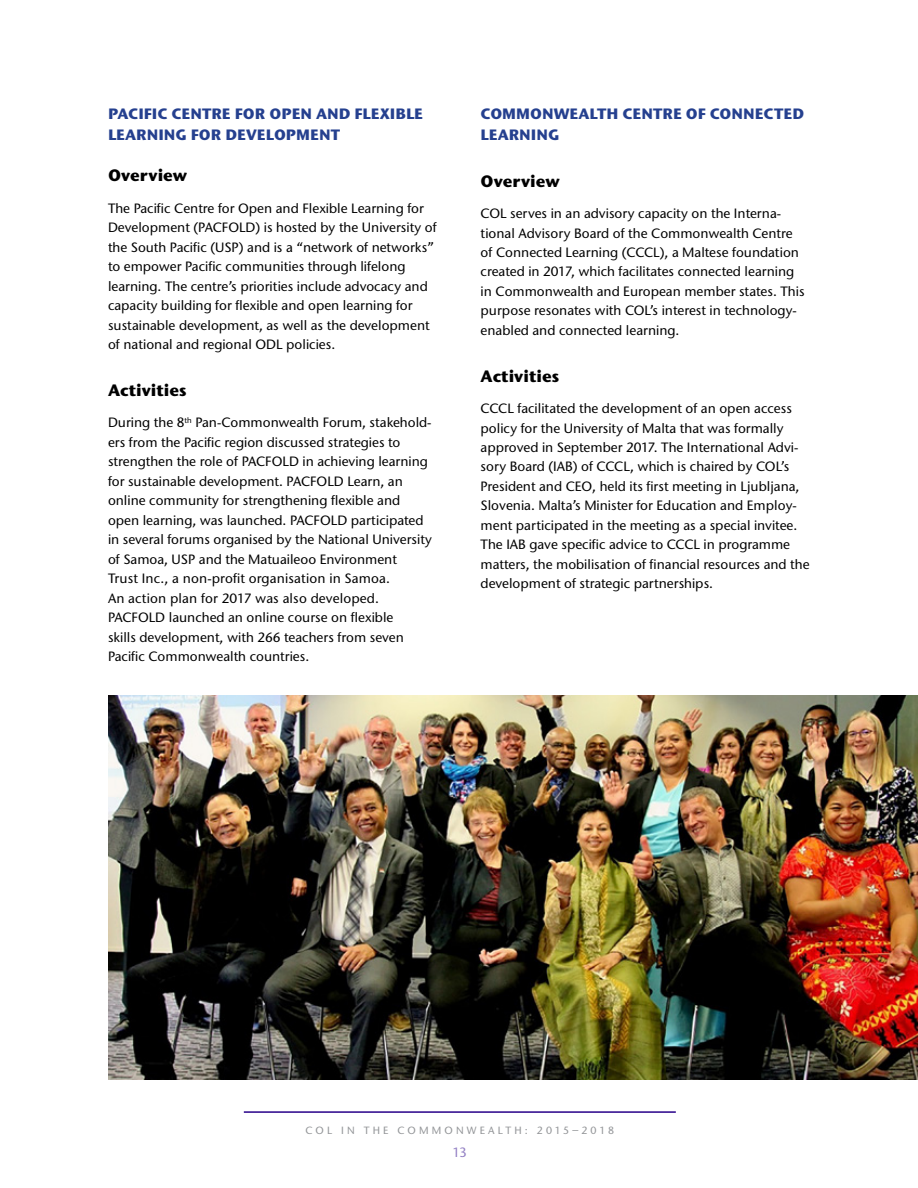
<style>
.page{position:relative;width:918px;height:1188px;background:#fff}
.page>*{position:absolute;margin:0;border:0;box-sizing:border-box;transform-origin:0 0}
.t1{font:700 16.5px "Stone Sans ITC Std";color:#000}
.t2{font:700 15px/21px "Stone Sans ITC Std";color:#25408f}
.t3{font:500 13.5px/19.5px "Stone Sans ITC Std";color:#000}
.t4{font:500 13.5px "Stone Sans ITC Std";color:#9380c4}
.t5{font:500 10.5px "Stone Sans ITC Std";letter-spacing:.3em;color:#939598}
</style>
<div class="page">
<hr style="left:244px;top:1111px;width:432px;height:2px;background:#270089">
<img style="left:108px;top:696px;width:810px;height:384px">
<p class="t2" style="left:108px;top:103px;width:317px">PACIFIC CENTRE FOR OPEN AND FLEXIBLE<br>LEARNING FOR DEVELOPMENT</p>
<p class="t1" style="left:108px;top:165px;width:81px">Overview</p>
<p class="t3" style="left:108px;top:198px;width:330px">The Pacific Centre for Open and Flexible Learning for Development (PACFOLD) is hosted by the University of the South Pacific (USP) and is a “network of networks” to empower Pacific communities through lifelong learning. The centre’s priorities include advocacy and capacity building for flexible and open learning for sustainable development, as well as the development of national and regional ODL policies.</p>
<p class="t1" style="left:108px;top:379px;width:80px">Activities</p>
<p class="t3" style="left:108px;top:413px;width:326px">During the 8<sup>th</sup> Pan-Commonwealth Forum, stakehold&shy;ers from the Pacific region discussed strategies to strengthen the role of PACFOLD in achieving learning for sustainable development. PACFOLD Learn, an online community for strengthening flexible and open learning, was launched. PACFOLD participated in several forums organised by the National University of Samoa, USP and the Matuaileoo Environment<br>Trust Inc., a non-profit organisation in Samoa.<br>An action plan for 2017 was also developed.<br>PACFOLD launched an online course on flexible<br>skills development, with 266 teachers from seven Pacific Commonwealth countries.</p>
<p class="t2" style="left:481px;top:103px;width:325px">COMMONWEALTH CENTRE OF CONNECTED<br>LEARNING</p>
<p class="t1" style="left:481px;top:170px;width:81px">Overview</p>
<p class="t3" style="left:481px;top:203px;width:325px">COL serves in an advisory capacity on the Interna&shy;tional Advisory Board of the Commonwealth Centre of Connected Learning (CCCL), a Maltese foundation created in 2017, which facilitates connected learning in Commonwealth and European member states. This purpose resonates with COL’s interest in technology&shy;enabled and connected learning.</p>
<p class="t1" style="left:481px;top:365px;width:80px">Activities</p>
<p class="t3" style="left:481px;top:398px;width:331px">CCCL facilitated the development of an open access policy for the University of Malta that was formally approved in September 2017. The International Advi&shy;sory Board (IAB) of CCCL, which is chaired by COL’s President and CEO, held its first meeting in Ljubljana, Slovenia. Malta’s Minister for Education and Employ&shy;ment participated in the meeting as a special invitee.<br>The IAB gave specific advice to CCCL in programme matters, the mobilisation of financial resources and the development of strategic partnerships.</p>
<p class="t5" style="left:306px;top:1124px;width:310px">COL IN THE COMMONWEALTH: 2015–2018</p>
<p class="t4" style="left:453px;top:1144px;width:16px">13</p>
</div>
